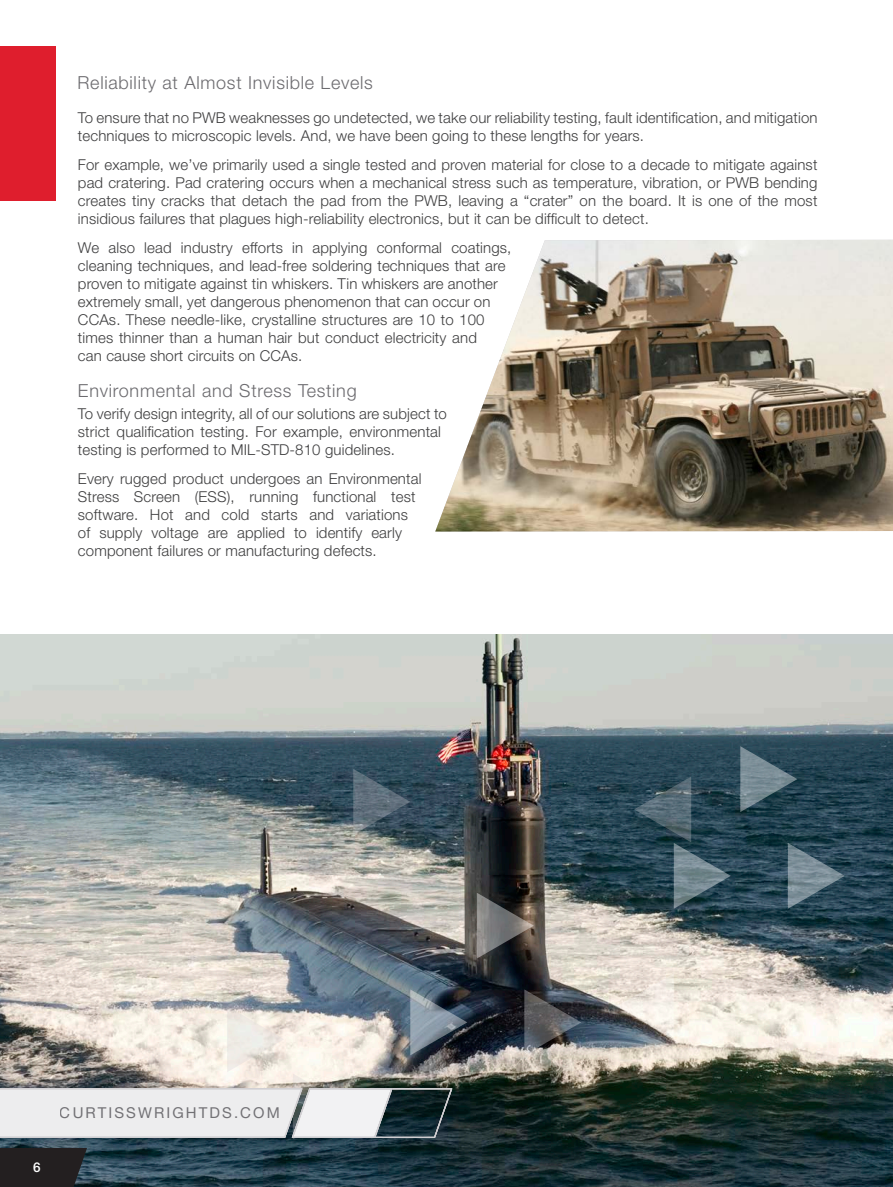
<style>
.page{position:relative;width:893px;height:1187px;background:#fff}
.page>*{position:absolute;margin:0;border:0;box-sizing:border-box;transform-origin:0 0}
.Grey_Heading_3{font:300 18px "Helvetica Neue LT Std";letter-spacing:.04em;color:#6c6b6f}
.Body_Text{font:300 15px/18px "Helvetica Neue LT Std";letter-spacing:.01em;color:#3e3e3f}
.t1{font:15px "Helvetica Neue LT Std";letter-spacing:.14em;color:#6c6b6f}
.t2{font:500 13.5px "Helvetica Neue LT Std";color:#fff}
</style>
<div class="page">
<img style="left:0;top:635px;width:893px;height:551px">
<svg style="left:0;top:1147px;width:87px;height:39px"></svg>
<div style="left:0;top:47px;width:55px;height:154px;background:#df1e2d"></div>
<img style="left:435px;top:240px;width:458px;height:291px">
<svg style="left:353px;top:768px;width:57px;height:66px"></svg>
<svg style="left:788px;top:842px;width:57px;height:66px"></svg>
<svg style="left:524px;top:989px;width:57px;height:66px"></svg>
<svg style="left:634px;top:776px;width:97px;height:132px"></svg>
<svg style="left:740px;top:746px;width:57px;height:66px"></svg>
<svg style="left:477px;top:892px;width:57px;height:66px"></svg>
<svg style="left:617px;top:973px;width:57px;height:66px"></svg>
<img style="left:0;top:989px;width:467px;height:150px">
<p class="Grey_Heading_3" style="left:78px;top:72px;width:297px">Reliability at Almost Invisible Levels</p>
<p class="Body_Text" style="left:78px;top:108px;width:741px">To ensure that no PWB weaknesses go undetected, we take our reliability testing, fault identification, and mitigation techniques to microscopic levels. And, we have been going to these lengths for years.</p>
<p class="Body_Text" style="left:78px;top:155px;width:741px;text-align:justify">For example, we’ve primarily used a single tested and proven material for close to a decade to mitigate against pad cratering. Pad cratering occurs when a mechanical stress such as temperature, vibration, or PWB bending creates tiny cracks that detach the pad from the PWB, leaving a “crater” on the board. It is one of the most insidious failures that plagues high-reliability electronics, but it can be difficult to detect.</p>
<p class="Body_Text" style="left:78px;top:238px;width:435px">We also lead industry efforts in applying conformal coatings, cleaning techniques, and lead-free soldering techniques that are proven to mitigate against tin whiskers. Tin whiskers are another extremely small, yet dangerous phenomenon that can occur on CCAs. These needle-like, crystalline structures are 10 to 100 times thinner than a human hair but conduct electricity and<br>can cause short circuits on CCAs.</p>
<p class="Grey_Heading_3" style="left:78px;top:379px;width:280px">Environmental and Stress Testing</p>
<p class="Body_Text" style="left:78px;top:404px;width:370px">To verify design integrity, all of our solutions are subject to strict qualification testing. For example, environmental testing is performed to MIL-STD-810 guidelines.</p>
<p class="Body_Text" style="left:78px;top:469px;width:345px">Every rugged product undergoes an Environmental Stress Screen (ESS), running functional test software. Hot and cold starts and variations of supply voltage are applied to identify early component failures or manufacturing defects.</p>
<p class="t2" style="left:33px;top:1159px;width:9px">6</p>
<p class="t1" style="left:60px;top:1104px;width:222px">CURTISSWRIGHTDS.COM</p>
</div>
